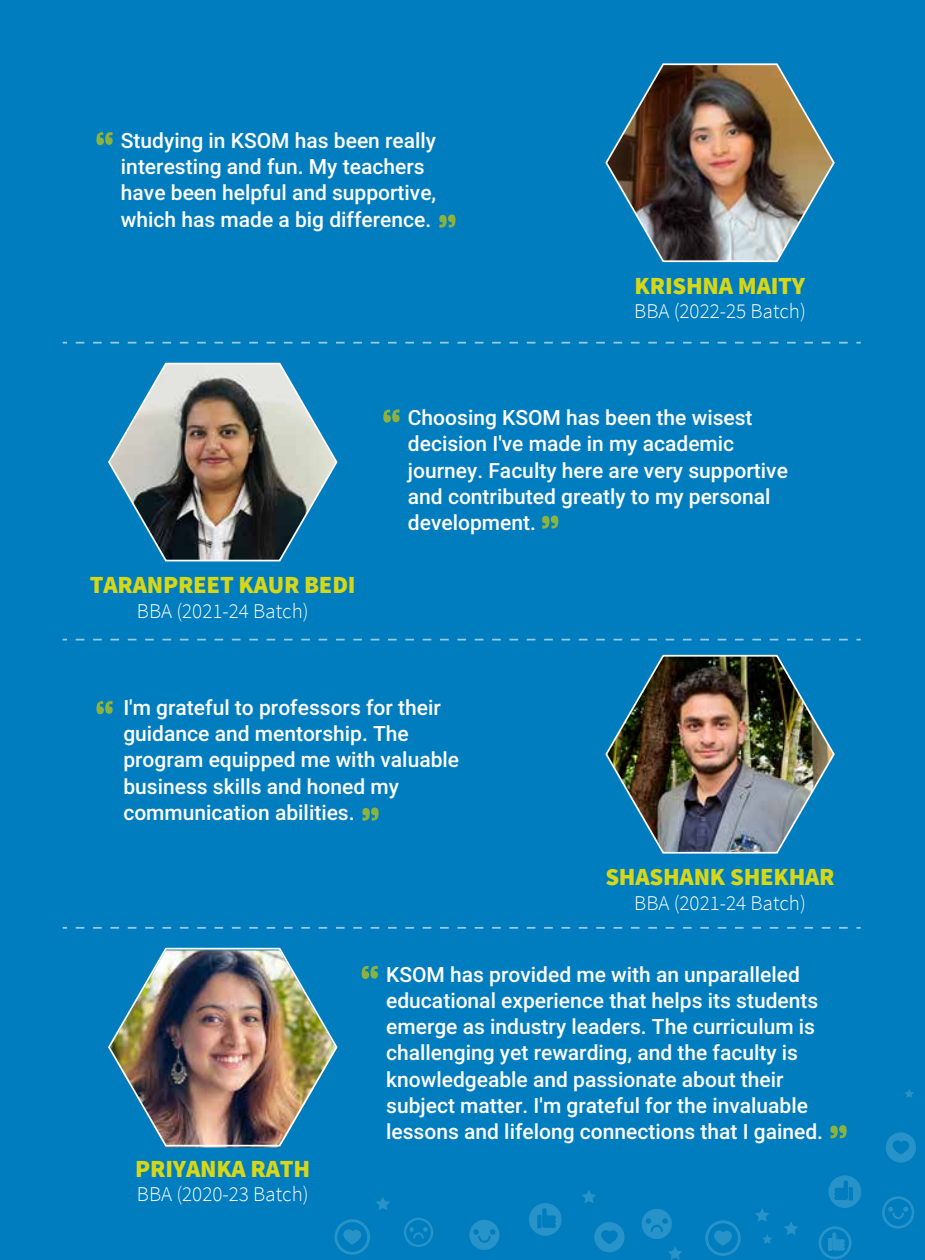
<style>
.page{position:relative;width:925px;height:1260px;background:#fff}
.page>*{position:absolute;margin:0;border:0;box-sizing:border-box;transform-origin:0 0}
.t1{font:900 24.5px "Source Sans Pro";letter-spacing:-.01em;color:#d6d719}
.t2{font:500 21px/26.2px "Roboto";color:#fff}
.t3{font:300 21px "Source Sans Pro";color:#fff}
</style>
<div class="page">
<div style="left:0;top:0;width:924px;height:1260px;background:#007dbe"></div>
<svg style="left:334px;top:1219px;width:36px;height:36px"></svg>
<svg style="left:705px;top:1220px;width:36px;height:36px"></svg>
<svg style="left:594px;top:1222px;width:30px;height:30px"></svg>
<svg style="left:886px;top:1132px;width:30px;height:31px"></svg>
<svg style="left:763px;top:1234px;width:9px;height:10px"></svg>
<svg style="left:784px;top:1222px;width:14px;height:13px"></svg>
<svg style="left:755px;top:1208px;width:14px;height:14px"></svg>
<svg style="left:668px;top:1246px;width:14px;height:14px"></svg>
<svg style="left:376px;top:1197px;width:14px;height:13px"></svg>
<svg style="left:905px;top:1089px;width:9px;height:9px"></svg>
<svg style="left:582px;top:1190px;width:14px;height:13px"></svg>
<svg style="left:642px;top:1209px;width:30px;height:30px"></svg>
<svg style="left:469px;top:1220px;width:30px;height:30px"></svg>
<svg style="left:404px;top:1218px;width:29px;height:29px"></svg>
<svg style="left:882px;top:1196px;width:32px;height:33px"></svg>
<svg style="left:818px;top:1226px;width:33px;height:33px"></svg>
<svg style="left:529px;top:1203px;width:33px;height:33px"></svg>
<svg style="left:828px;top:1175px;width:33px;height:33px"></svg>
<img style="left:605px;top:654px;width:230px;height:200px">
<svg style="left:96px;top:701px;width:17px;height:13px"></svg>
<svg style="left:362px;top:808px;width:17px;height:13px"></svg>
<svg style="left:830px;top:1125px;width:16px;height:13px"></svg>
<img style="left:108px;top:362px;width:230px;height:200px">
<img style="left:108px;top:947px;width:230px;height:200px">
<svg style="left:362px;top:966px;width:16px;height:13px"></svg>
<svg style="left:76px;top:342px;width:785px;height:2px"></svg>
<svg style="left:76px;top:639px;width:785px;height:1px"></svg>
<svg style="left:76px;top:927px;width:785px;height:2px"></svg>
<svg style="left:383px;top:409px;width:17px;height:14px"></svg>
<svg style="left:542px;top:515px;width:16px;height:14px"></svg>
<svg style="left:96px;top:132px;width:17px;height:13px"></svg>
<svg style="left:439px;top:214px;width:16px;height:14px"></svg>
<img style="left:605px;top:63px;width:230px;height:200px">
<p class="t2" style="left:121px;top:126px;width:317px">Studying in KSOM has been really interesting and fun. My teachers have been helpful and supportive, which has made a big difference.</p>
<p class="t1" style="left:635px;top:270px;width:172px">KRISHNA MAITY</p>
<p class="t3" style="left:634px;top:299px;width:173px">BBA (2022-25 Batch)</p>
<p class="t1" style="left:90px;top:569px;width:267px">TARANPREET KAUR BEDI</p>
<p class="t3" style="left:137px;top:598px;width:173px">BBA (2021-24 Batch)</p>
<p class="t2" style="left:408px;top:404px;width:382px">Choosing KSOM has been the wisest decision I've made in my academic journey. Faculty here are very supportive and contributed greatly to my personal development.</p>
<p class="t2" style="left:123px;top:694px;width:337px">I'm grateful to professors for their guidance and mentorship. The program equipped me with valuable business skills and honed my communication abilities.</p>
<p class="t1" style="left:605px;top:861px;width:231px">SHASHANK SHEKHAR</p>
<p class="t3" style="left:634px;top:890px;width:173px">BBA (2021-24 Batch)</p>
<p class="t1" style="left:135px;top:1152px;width:176px">PRIYANKA RATH</p>
<p class="t3" style="left:137px;top:1181px;width:173px">BBA (2020-23 Batch)</p>
<p class="t2" style="left:386px;top:960px;width:438px">KSOM has provided me with an unparalleled educational experience that helps its students emerge as industry leaders. The curriculum is challenging yet rewarding, and the faculty is knowledgeable and passionate about their subject matter. I'm grateful for the invaluable lessons and lifelong connections that I gained.</p>
</div>
